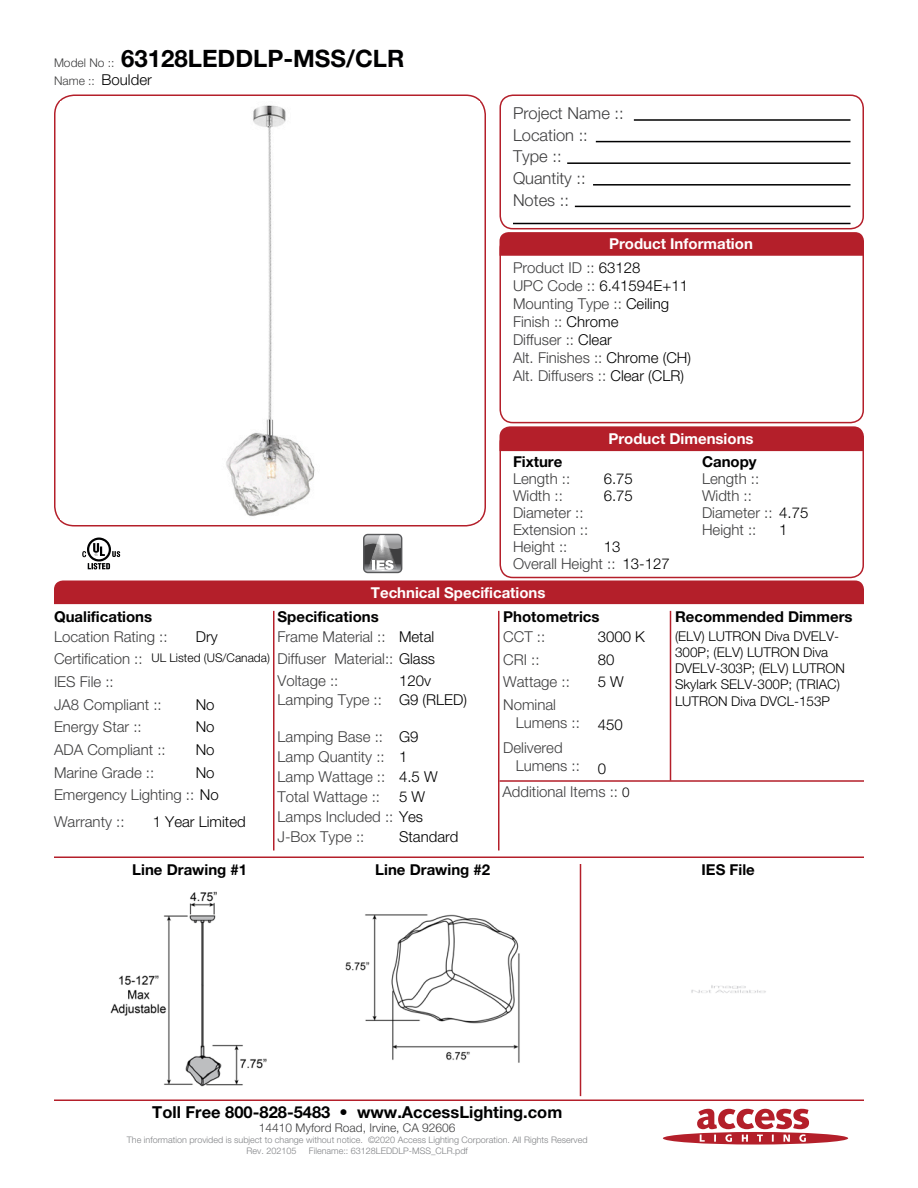
<style>
.page{position:relative;width:918px;height:1188px;background:#fff}
.page>*{position:absolute;margin:0;border:0;box-sizing:border-box;transform-origin:0 0}
.t1{font:700 24px "Helvetica Neue LT Std";color:#000001}
.Left_Justify{font:300 16.5px "Helvetica Neue LT Std";color:#3e3e3f}
.t2{font:700 16.5px "Helvetica Neue LT Std";color:#000001}
.Left_Justify-2{font:300 15px/18px "Helvetica Neue LT Std";color:#3e3e3f}
.Left_Justify-3{font:300 15px "Helvetica Neue LT Std";color:#000001}
.Left_Justify-4{font:700 15px "Helvetica Neue LT Std";color:#000001}
.t3{font:700 15px "Helvetica Neue LT Std";color:#fff}
.Left_Justify-5{font:300 13.5px/16.2px "Helvetica Neue LT Std";color:#000001}
.t4{font:300 12px "Helvetica Neue LT Std";color:#3e3e3f}
.Left_Justify-6{font:300 12px "Helvetica Neue LT Std";color:#000001}
.t5{font:300 9px "Helvetica Neue LT Std";color:#808285}
.s1{font-weight:300;font-size:12px;color:#3e3e3f}
.s2{font-size:12px;color:#3e3e3f}
.s3{color:#000001}
.s4{color:#3e3e3f}
.s5{font-size:13.5px;color:#000001}
</style>
<div class="page">
<svg style="left:663px;top:1109px;width:185px;height:36px"></svg>
<div style="left:499px;top:94px;width:365px;height:135px;border:2px solid #b41f2a;border-radius:13px"></div>
<div style="left:499px;top:235px;width:365px;height:188px;border:2px solid #b41f2a;border-radius:13px"></div>
<div style="left:499px;top:430px;width:365px;height:148px;border:2px solid #b41f2a;border-radius:13px"></div>
<hr style="left:634px;top:119px;width:217px;height:2px;background:#000001">
<hr style="left:596px;top:141px;width:254px;height:1px;background:#000001">
<hr style="left:593px;top:184px;width:258px;height:2px;background:#000001">
<hr style="left:567px;top:162px;width:283px;height:2px;background:#000001">
<hr style="left:575px;top:206px;width:275px;height:1px;background:#000001">
<hr style="left:513px;top:223px;width:337px;height:1px;background:#000001">
<svg style="left:500px;top:232px;width:364px;height:24px;background:#b5232d"></svg>
<div style="left:500px;top:426px;width:364px;height:25px;background:#b41f2a"></div>
<div style="left:54px;top:580px;width:810px;height:24px;background:#b41f2a"></div>
<hr style="left:54px;top:856px;width:810px;height:2px;background:#b41f2a">
<hr style="left:54px;top:1100px;width:810px;height:1px;background:#b41f2a">
<hr style="left:670px;top:611px;width:1px;height:170px;background:#b41f2a">
<hr style="left:580px;top:864px;width:1px;height:232px;background:#b41f2a">
<hr style="left:498px;top:611px;width:2px;height:239px;background:#b41f2a">
<hr style="left:273px;top:611px;width:1px;height:239px;background:#b41f2a">
<div style="left:54px;top:94px;width:432px;height:432px;border:2px solid #b41f2a;border-radius:20px"></div>
<hr style="left:500px;top:780px;width:364px;height:2px;background:#b41f2a">
<img style="left:61px;top:105px;width:418px;height:415px">
<svg style="left:82px;top:538px;width:39px;height:32px"></svg>
<div style="left:363px;top:534px;width:39px;height:39px;border:1px solid #57585a;border-radius:4px"></div>
<svg style="left:363px;top:535px;width:40px;height:37px"></svg>
<img style="left:110px;top:891px;width:157px;height:196px">
<img style="left:345px;top:914px;width:175px;height:149px">
<img style="left:691px;top:985px;width:75px;height:8px">
<p class="t1" style="left:54px;top:44px;width:352px"><span class="s1">Model No ::</span> 63128LEDDLP-MSS/CLR</p>
<p class="Left_Justify-3" style="left:54px;top:70px;width:99px"><span class="s2">Name ::</span> Boulder</p>
<p class="Left_Justify" style="left:513px;top:103px;width:112px">Project Name ::</p>
<p class="Left_Justify" style="left:513px;top:125px;width:76px">Location ::</p>
<p class="Left_Justify" style="left:513px;top:146px;width:50px">Type ::</p>
<p class="Left_Justify" style="left:513px;top:168px;width:74px">Quantity ::</p>
<p class="Left_Justify" style="left:513px;top:190px;width:57px">Notes ::</p>
<p class="t3" style="left:609px;top:235px;width:145px">Product Information</p>
<p class="Left_Justify-2" style="left:513px;top:259px;width:129px">Product ID :: <span class="s3">63128</span></p>
<p class="Left_Justify-3" style="left:513px;top:277px;width:177px"><span class="s4">UPC Code ::</span> 6.41594E+11</p>
<p class="Left_Justify-2" style="left:513px;top:295px;width:158px">Mounting Type :: <span class="s3">Ceiling</span></p>
<p class="Left_Justify-2" style="left:513px;top:313px;width:107px">Finish :: <span class="s3">Chrome</span></p>
<p class="Left_Justify-2" style="left:513px;top:331px;width:100px">Diffuser :: <span class="s3">Clear</span></p>
<p class="Left_Justify-2" style="left:513px;top:349px;width:180px">Alt. Finishes :: <span class="s3">Chrome (CH)</span></p>
<p class="Left_Justify-2" style="left:513px;top:367px;width:173px">Alt. Diffusers :: <span class="s3">Clear (CLR)</span></p>
<p class="t3" style="left:608px;top:429px;width:147px">Product Dimensions</p>
<p class="Left_Justify-4" style="left:513px;top:453px;width:51px">Fixture</p>
<p class="Left_Justify-4" style="left:702px;top:453px;width:56px">Canopy</p>
<p class="Left_Justify-2" style="left:513px;top:470px;width:59px">Length ::</p>
<p class="Left_Justify-3" style="left:604px;top:470px;width:31px">6.75</p>
<p class="Left_Justify-2" style="left:702px;top:470px;width:59px">Length ::</p>
<p class="Left_Justify-2" style="left:513px;top:487px;width:51px">Width ::</p>
<p class="Left_Justify-2" style="left:513px;top:537px;width:56px">Height ::</p>
<p class="Left_Justify-2" style="left:702px;top:487px;width:51px">Width ::</p>
<p class="Left_Justify-3" style="left:604px;top:487px;width:31px">6.75</p>
<p class="Left_Justify-3" style="left:604px;top:537px;width:18px">13</p>
<p class="Left_Justify-2" style="left:513px;top:503px;width:72px">Diameter ::</p>
<p class="Left_Justify-2" style="left:513px;top:520px;width:77px">Extension ::</p>
<p class="Left_Justify-2" style="left:702px;top:503px;width:108px">Diameter :: <span class="s3">4.75</span></p>
<p class="Left_Justify-3" style="left:779px;top:520px;width:10px">1</p>
<p class="Left_Justify-2" style="left:702px;top:520px;width:56px">Height ::</p>
<p class="Left_Justify-2" style="left:513px;top:554px;width:104px">Overall Height ::</p>
<p class="Left_Justify-3" style="left:622px;top:554px;width:49px">13-127</p>
<p class="t3" style="left:371px;top:583px;width:176px">Technical Specifications</p>
<p class="Left_Justify-4" style="left:54px;top:607px;width:100px">Qualifications</p>
<p class="Left_Justify-4" style="left:503px;top:607px;width:98px">Photometrics</p>
<p class="Left_Justify-4" style="left:675px;top:607px;width:179px">Recommended Dimmers</p>
<p class="Left_Justify-4" style="left:278px;top:607px;width:103px">Specifications</p>
<p class="Left_Justify-3" style="left:196px;top:627px;width:23px">Dry</p>
<p class="Left_Justify-3" style="left:598px;top:627px;width:49px">3000 K</p>
<p class="Left_Justify-5" style="left:675px;top:628px;width:172px">(ELV) LUTRON Diva DVELV-<br>300P; (ELV) LUTRON Diva<br>DVELV-303P; (ELV) LUTRON<br>Skylark SELV-300P; (TRIAC)<br>LUTRON Diva DVCL-153P</p>
<p class="Left_Justify-2" style="left:54px;top:627px;width:115px">Location Rating ::</p>
<p class="Left_Justify-2" style="left:503px;top:627px;width:43px">CCT ::</p>
<p class="Left_Justify-2" style="left:503px;top:650px;width:38px">CRI ::</p>
<p class="Left_Justify-2" style="left:503px;top:673px;width:68px">Wattage ::</p>
<p class="Left_Justify-2" style="left:516px;top:695px;width:66px;text-indent:-13px">Nominal<br>Lumens ::</p>
<p class="Left_Justify-2" style="left:516px;top:738px;width:66px;text-indent:-13px">Delivered<br>Lumens ::</p>
<p class="Left_Justify-2" style="left:278px;top:627px;width:110px">Frame Material ::</p>
<p class="Left_Justify-2" style="left:278px;top:671px;width:62px">Voltage ::</p>
<p class="Left_Justify-3" style="left:399px;top:627px;width:37px">Metal</p>
<p class="Left_Justify-3" style="left:399px;top:671px;width:33px">120v</p>
<p class="Left_Justify-2" style="left:54px;top:650px;width:90px">Certification ::</p>
<p class="Left_Justify-2" style="left:54px;top:695px;width:109px">JA8 Compliant ::</p>
<p class="Left_Justify-2" style="left:278px;top:650px;width:159px">Diffuser Material:: <span class="s3">Glass</span></p>
<p class="Left_Justify-2" style="left:278px;top:691px;width:106px">Lamping Type ::</p>
<p class="Left_Justify-2" style="left:278px;top:727px;width:107px">Lamping Base ::</p>
<p class="Left_Justify-2" style="left:278px;top:747px;width:109px">Lamp Quantity ::</p>
<p class="Left_Justify-2" style="left:278px;top:767px;width:109px">Lamp Wattage ::</p>
<p class="Left_Justify-2" style="left:278px;top:787px;width:104px">Total Wattage ::</p>
<p class="Left_Justify-2" style="left:278px;top:808px;width:147px">Lamps Included :: <span class="s3">Yes</span></p>
<p class="Left_Justify-2" style="left:278px;top:828px;width:88px">J-Box Type ::</p>
<p class="Left_Justify-6" style="left:152px;top:651px;width:120px">UL Listed (US/Canada)</p>
<p class="Left_Justify-3" style="left:196px;top:695px;width:20px">No</p>
<p class="Left_Justify-3" style="left:196px;top:718px;width:20px">No</p>
<p class="Left_Justify-3" style="left:196px;top:741px;width:20px">No</p>
<p class="Left_Justify-3" style="left:196px;top:763px;width:20px">No</p>
<p class="Left_Justify-3" style="left:598px;top:650px;width:18px">80</p>
<p class="Left_Justify-3" style="left:598px;top:673px;width:28px">5 W</p>
<p class="Left_Justify-3" style="left:598px;top:716px;width:27px">450</p>
<p class="Left_Justify-3" style="left:598px;top:759px;width:10px">0</p>
<p class="Left_Justify-2" style="left:54px;top:673px;width:61px">IES File ::</p>
<p class="Left_Justify-2" style="left:54px;top:718px;width:89px">Energy Star ::</p>
<p class="Left_Justify-2" style="left:54px;top:740px;width:113px">ADA Compliant ::</p>
<p class="Left_Justify-2" style="left:54px;top:763px;width:102px">Marine Grade ::</p>
<p class="Left_Justify-2" style="left:54px;top:786px;width:166px">Emergency Lighting :: <span class="s3">No</span></p>
<p class="Left_Justify-3" style="left:399px;top:691px;width:70px">G9 (RLED)</p>
<p class="Left_Justify-3" style="left:399px;top:727px;width:21px">G9</p>
<p class="Left_Justify-3" style="left:399px;top:747px;width:10px">1</p>
<p class="Left_Justify-3" style="left:399px;top:767px;width:40px">4.5 W</p>
<p class="Left_Justify-3" style="left:399px;top:788px;width:28px">5 W</p>
<p class="Left_Justify-2" style="left:502px;top:782px;width:129px">Additional Items :: <span class="s5">0</span></p>
<p class="Left_Justify-2" style="left:54px;top:813px;width:72px">Warranty ::</p>
<p class="Left_Justify-3" style="left:153px;top:813px;width:95px">1 Year Limited</p>
<p class="Left_Justify-3" style="left:399px;top:828px;width:61px">Standard</p>
<p class="Left_Justify-4" style="left:132px;top:860px;width:116px">Line Drawing #1</p>
<p class="Left_Justify-4" style="left:375px;top:860px;width:116px">Line Drawing #2</p>
<p class="Left_Justify-4" style="left:702px;top:860px;width:55px">IES File</p>
<p class="t2" style="left:152px;top:1101px;width:412px">Toll Free 800-828-5483 • www.AccessLighting.com</p>
<p class="t4" style="left:259px;top:1120px;width:198px">14410 Myford Road, Irvine, CA 92606</p>
<p class="t5" style="left:127px;top:1134px;width:462px">The information provided is subject to change without notice. ©2020 Access Lighting Corporation. All Rights Reserved</p>
<p class="t5" style="left:247px;top:1145px;width:51px">Rev. 202105</p>
<p class="t5" style="left:309px;top:1145px;width:161px">Filename:: 63128LEDDLP-MSS_CLR.pdf</p>
</div>
